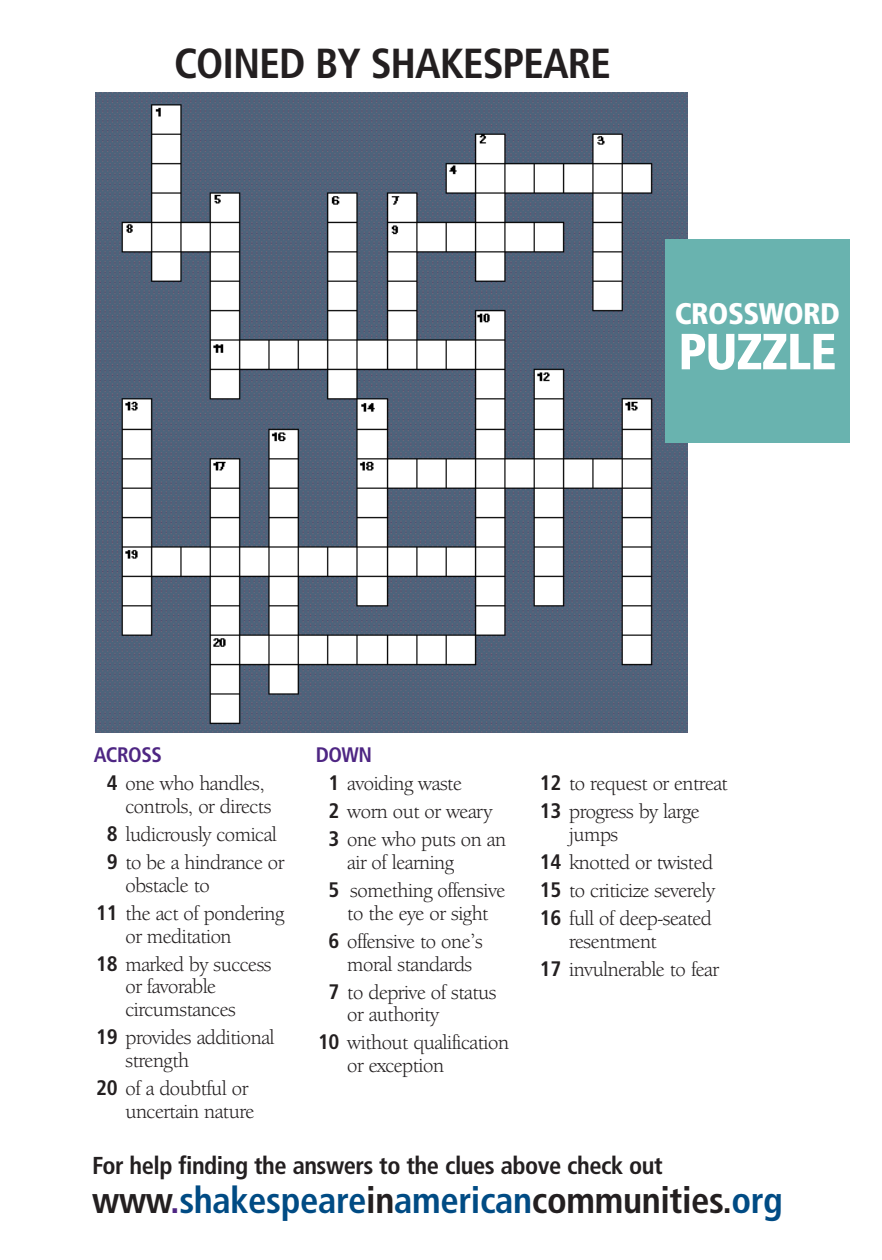
<style>
.page{position:relative;width:882px;height:1260px;background:#fff}
.page>*{position:absolute;margin:0;border:0;box-sizing:border-box;transform-origin:0 0}
.t1{font:900 condensed 50.75px "Frutiger";letter-spacing:-.02em;color:#fff}
.t2{font:700 condensed 42px "Frutiger";letter-spacing:-.025em;color:#231f20}
.t3{font:700 condensed 36.75px "Frutiger";letter-spacing:-.01em;color:#004b84}
.t4{font:900 condensed 29.75px "Frutiger";letter-spacing:-.02em;color:#fff}
.t5{font:700 condensed 24.5px "Frutiger";letter-spacing:-.02em;color:#231f20}
.t6{font:21px/28px "Berkeley Oldstyle IT Cby BT";letter-spacing:-.02em;color:#231f20}
.t7{font:700 condensed 21px "Frutiger";letter-spacing:-.02em;color:#4e2683}
.s1{font-family:"Frutiger";font-weight:700;font-stretch:condensed}
.s2{color:#231f20}
.s3{color:#4e2683}
</style>
<div class="page">
<img style="left:95px;top:93px;width:593px;height:639px">
<div style="left:665px;top:239px;width:185px;height:204px;background:#69b3af"></div>
<h2 class="t2" style="left:174px;top:46px;width:438px">COINED BY SHAKESPEARE</h2>
<h3 class="t4" style="left:675px;top:301px;width:167px">CROSSWORD</h3>
<h1 class="t1" style="left:678px;top:331px;width:160px">PUZZLE</h1>
<p class="t7" style="left:94px;top:746px;width:70px">ACROSS</p>
<p class="t6" style="left:125px;top:774px;width:147px;line-height:22.8px;text-indent:-19px"><span class="s1">4</span> one who handles, controls, or directs</p>
<p class="t6" style="left:107px;top:822px;width:179px"><span class="s1">8</span> ludicrously comical<br><span class="s1">9</span> to be a hindrance or</p>
<p class="t6" style="left:96px;top:873px;width:190px;text-indent:29px">obstacle to<br><span class="s1">11</span> the act of pondering</p>
<p class="t6" style="left:96px;top:924px;width:177px;text-align:center">or meditation<br><span class="s1">18</span> marked by success</p>
<p class="t6" style="left:125px;top:977px;width:112px;line-height:22.8px">or favorable circumstances</p>
<p class="t6" style="left:125px;top:1028px;width:151px;line-height:22.8px;text-indent:-29px"><span class="s1">19</span> provides additional strength</p>
<p class="t6" style="left:96px;top:1079px;width:160px;line-height:22.8px;text-align:right"><span class="s1">20</span> of a doubtful or uncertain nature</p>
<p class="t7" style="left:316px;top:746px;width:58px">DOWN</p>
<p class="t6" style="left:329px;top:771px;width:179px"><span class="s1">1</span> avoiding waste<br><span class="s1">2</span> worn out or weary<br><span class="s1">3</span> one who puts on an</p>
<p class="t6" style="left:329px;top:850px;width:178px;text-indent:19px">air of learning<br><span class="s1">5</span> something offensive</p>
<p class="t6" style="left:329px;top:901px;width:161px;text-align:right">to the eye or sight<br><span class="s1">6</span> offensive to one’s</p>
<p class="t6" style="left:329px;top:952px;width:170px;text-align:center">moral standards<br><span class="s1">7</span> to deprive of status</p>
<p class="t6" style="left:318px;top:1003px;width:192px;text-indent:29px">or authority<br><span class="s1">10</span> without qualification</p>
<p class="t6" style="left:347px;top:1053px;width:98px">or exception</p>
<p class="t6" style="left:540px;top:771px;width:189px"><span class="s1">12</span> to request or entreat<br><span class="s1">13</span> progress by large</p>
<p class="t6" style="left:540px;top:822px;width:177px;text-indent:29px">jumps<br><span class="s1">14</span> knotted or twisted<br><span class="s1">15</span> to criticize severely<br><span class="s1">16</span> full of deep-seated</p>
<p class="t6" style="left:540px;top:929px;width:181px;text-indent:29px">resentment<br><span class="s1">17</span> invulnerable to fear</p>
<p class="t5" style="left:92px;top:1156px;width:572px">For help finding the answers to the clues above check out</p>
<h3 class="t3" style="left:92px;top:1185px;width:692px"><span class="s2">www</span><span class="s3">.</span>shakespeare<span class="s2">in</span>american<span class="s2">communities.</span>org</h3>
</div>
